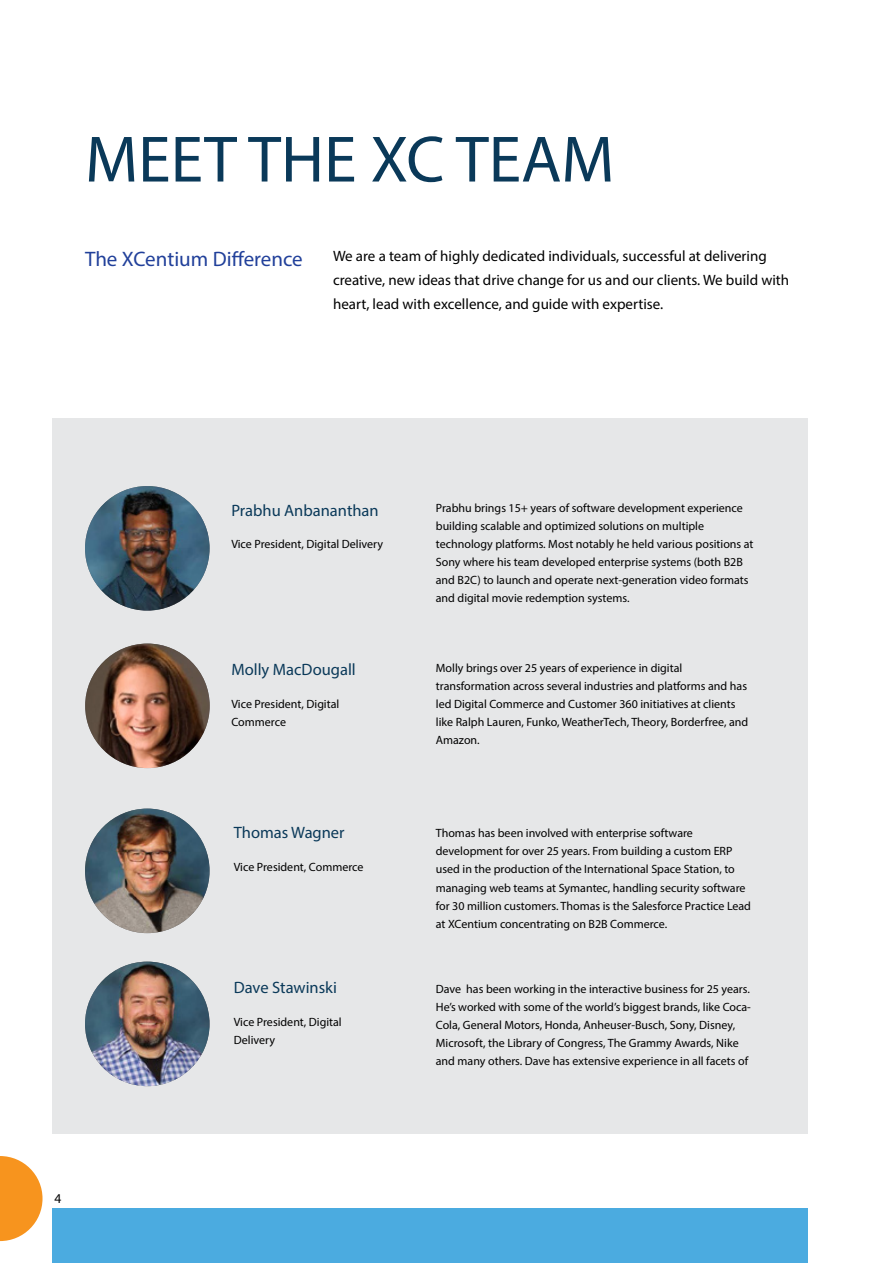
<style>
.page{position:relative;width:893px;height:1263px;background:#fff}
.page>*{position:absolute;margin:0;border:0;box-sizing:border-box;transform-origin:0 0}
.t1{font:66px "Myriad Pro";color:#0a3959}
.t2{font:21px "Myriad Pro";color:#21409a}
.t3{font:16.5px "Myriad Pro";color:#0a3959}
.t4{font:15px/24px "Myriad Pro";color:#000}
.t5{font:13.5px "Myriad Pro";color:#000}
.t6{font:12px/18px "Myriad Pro";color:#000}
</style>
<div class="page">
<div style="left:52px;top:418px;width:756px;height:716px;background:#e6e7e8"></div>
<div style="left:52px;top:1209px;width:756px;height:54px;background:#4babe0"></div>
<img style="left:85px;top:643px;width:125px;height:125px;border-radius:62px">
<img style="left:85px;top:808px;width:125px;height:125px;border-radius:62px">
<img style="left:85px;top:962px;width:125px;height:124px;border-radius:62px">
<img style="left:85px;top:486px;width:125px;height:125px;border-radius:62px">
<svg style="left:0;top:1156px;width:43px;height:85px"></svg>
<h1 class="t1" style="left:85px;top:119px;width:531px">MEET THE XC TEAM</h1>
<h2 class="t2" style="left:85px;top:246px;width:219px">The XCentium Difference</h2>
<p class="t4" style="left:333px;top:244px;width:458px">We are a team of highly dedicated individuals, successful at delivering creative, new ideas that drive change for us and our clients. We build with heart, lead with excellence, and guide with expertise.</p>
<p class="t5" style="left:54px;top:1190px;width:8px">4</p>
<h3 class="t3" style="left:231px;top:500px;width:149px">Prabhu Anbananthan</h3>
<p class="t6" style="left:436px;top:498px;width:319px">Prabhu brings 15+ years of software development experience building scalable and optimized solutions on multiple technology platforms. Most notably he held various positions at Sony where his team developed enterprise systems (both B2B and B2C) to launch and operate next-generation video formats and digital movie redemption systems.</p>
<p class="t6" style="left:231px;top:535px;width:153px">Vice President, Digital Delivery</p>
<h3 class="t3" style="left:231px;top:659px;width:126px">Molly MacDougall</h3>
<p class="t6" style="left:231px;top:695px;width:109px">Vice President, Digital<br>Commerce</p>
<h3 class="t3" style="left:234px;top:822px;width:112px">Thomas Wagner</h3>
<p class="t6" style="left:234px;top:858px;width:131px">Vice President, Commerce</p>
<h3 class="t3" style="left:234px;top:977px;width:105px">Dave Stawinski</h3>
<p class="t6" style="left:234px;top:1013px;width:109px">Vice President, Digital<br>Delivery</p>
<p class="t6" style="left:436px;top:659px;width:314px">Molly brings over 25 years of experience in digital transformation across several industries and platforms and has led Digital Commerce and Customer 360 initiatives at clients like Ralph Lauren, Funko, WeatherTech, Theory, Borderfree, and Amazon.</p>
<p class="t6" style="left:436px;top:824px;width:317px">Thomas has been involved with enterprise software development for over 25 years. From building a custom ERP used in the production of the International Space Station, to managing web teams at Symantec, handling security software for 30 million customers. Thomas is the Salesforce Practice Lead at XCentium concentrating on B2B Commerce.</p>
<p class="t6" style="left:436px;top:980px;width:317px">Dave has been working in the interactive business for 25 years.<br>He’s worked with some of the world’s biggest brands, like Coca-Cola, General Motors, Honda, Anheuser-Busch, Sony, Disney, Microsoft, the Library of Congress, The Grammy Awards, Nike and many others. Dave has extensive experience in all facets of</p>
</div>
